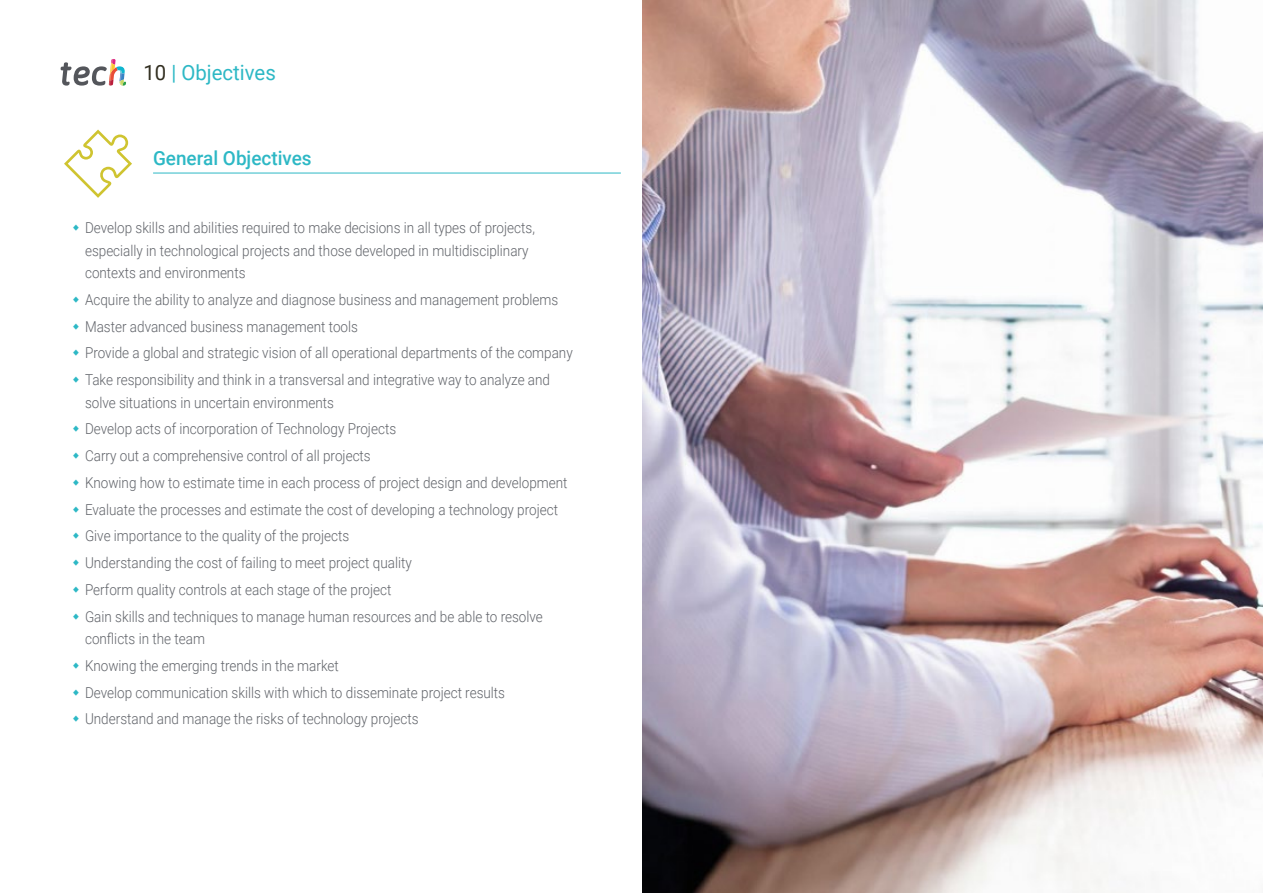
<style>
.page{position:relative;width:1263px;height:893px;background:#fff}
.page>*{position:absolute;margin:0;border:0;box-sizing:border-box;transform-origin:0 0}
.t1{font:21px "Roboto";color:#2db8c5}
.t2{font:500 19.5px "Roboto";color:#2db8c5}
.t3{font:300 15px/26.7px "Roboto";color:#61646a;scale:.9 1}
.s1{color:#312e20}
</style>
<div class="page">
<hr style="left:153px;top:173px;width:468px;height:1px;background:#2db8c5">
<svg style="left:64px;top:130px;width:68px;height:68px"></svg>
<svg style="left:61px;top:59px;width:65px;height:27px"></svg>
<img style="left:642px;top:0;width:621px;height:893px">
<h1 class="t1" style="left:144px;top:57px;width:134px"><span class="s1">10</span> | Objectives</h1>
<h2 class="t2" style="left:153px;top:144px;width:160px">General Objectives</h2>
<p class="t3" style="left:85px;top:216px;width:501px;line-height:22.5px">Develop skills and abilities required to make decisions in all types of projects, especially in technological projects and those developed in multidisciplinary contexts and environments</p>
<p class="t3" style="left:85px;top:286px;width:543px">Acquire the ability to analyze and diagnose business and management problems Master advanced business management tools<br>Provide a global and strategic vision of all operational departments of the company Take responsibility and think in a transversal and integrative way to analyze and</p>
<p class="t3" style="left:85px;top:388px;width:538px">solve situations in uncertain environments<br>Develop acts of incorporation of Technology Projects<br>Carry out a comprehensive control of all projects<br>Knowing how to estimate time in each process of project design and development Evaluate the processes and estimate the cost of developing a technology project Give importance to the quality of the projects<br>Understanding the cost of failing to meet project quality<br>Perform quality controls at each stage of the project<br>Gain skills and techniques to manage human resources and be able to resolve</p>
<p class="t3" style="left:85px;top:625px;width:468px">conflicts in the team<br>Knowing the emerging trends in the market<br>Develop communication skills with which to disseminate project results Understand and manage the risks of technology projects</p>
</div>
